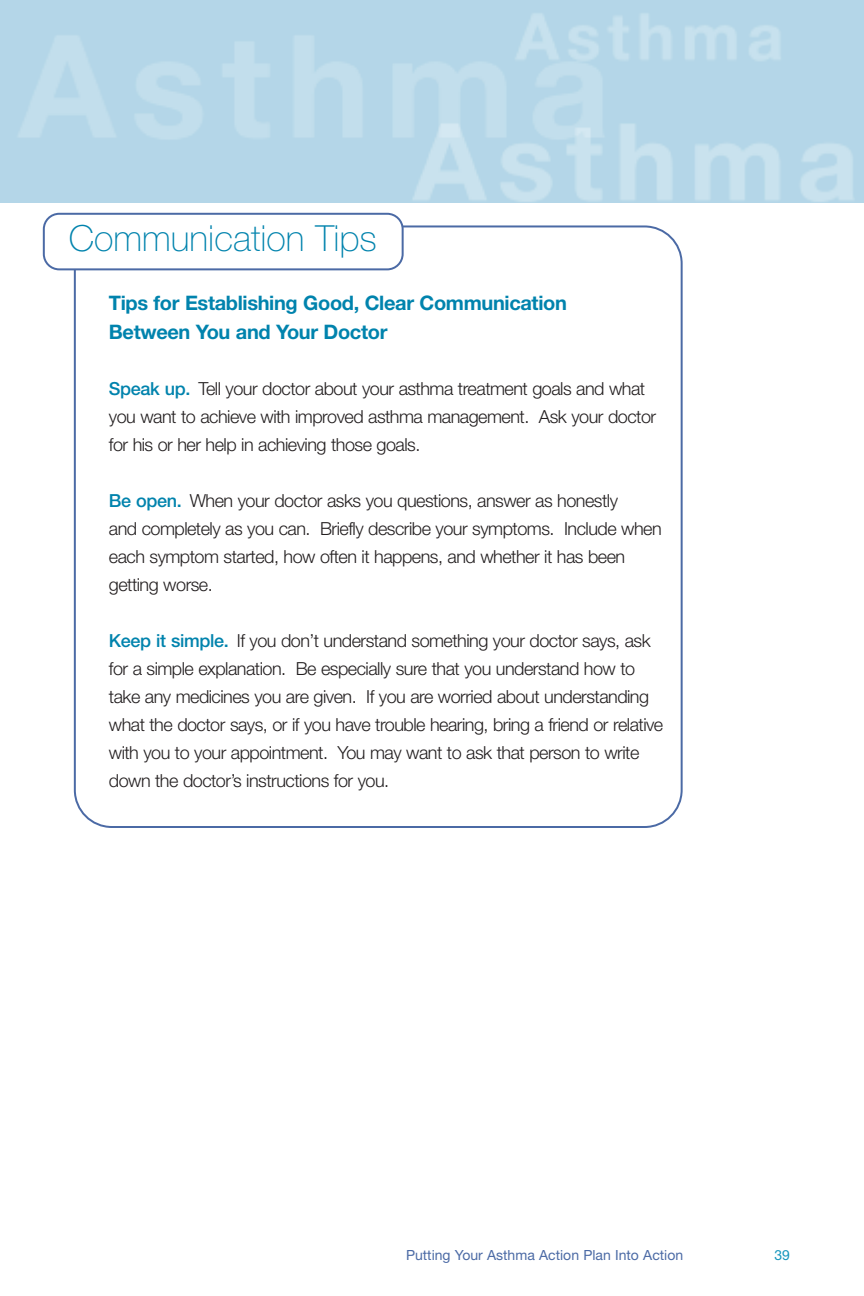
<style>
.page{position:relative;width:864px;height:1296px;background:#fff}
.page>*{position:absolute;margin:0;border:0;box-sizing:border-box;transform-origin:0 0}
.t1{font:100 36px "Helvetica Neue";color:#0083ad}
.t2{font:700 20px/29px "Helvetica Neue";letter-spacing:-.015em;color:#0083ad}
.t3{font:300 18px/28px "Helvetica Neue";letter-spacing:-.03em;color:#231f20}
.t4{font:14px "Helvetica Neue";color:#4b6aa5}
.t5{font:14px "Helvetica Neue";color:#1596bd}
.s1{font-weight:500;color:#0083ad}
</style>
<div class="page">
<svg style="left:74px;top:225px;width:609px;height:603px"></svg>
<svg style="left:43px;top:213px;width:361px;height:57px"></svg>
<h1 class="t1" style="left:69px;top:226px;width:309px">Communication Tips</h1>
<p class="t2" style="left:109px;top:288px;width:460px">Tips for Establishing Good, Clear Communication<br>Between You and Your Doctor</p>
<p class="t3" style="left:109px;top:374px;width:549px"><span class="s1">Speak up.</span> Tell your doctor about your asthma treatment goals and what you want to achieve with improved asthma management. Ask your doctor for his or her help in achieving those goals.</p>
<p class="t3" style="left:109px;top:486px;width:554px"><span class="s1">Be open.</span> When your doctor asks you questions, answer as honestly<br>and completely as you can. Briefly describe your symptoms. Include when each symptom started, how often it happens, and whether it has been getting worse.</p>
<p class="t3" style="left:109px;top:626px;width:556px"><span class="s1">Keep it simple.</span> If you don’t understand something your doctor says, ask for a simple explanation. Be especially sure that you understand how to take any medicines you are given. If you are worried about understanding what the doctor says, or if you have trouble hearing, bring a friend or relative with you to your appointment. You may want to ask that person to write down the doctor’s instructions for you.</p>
<p class="t4" style="left:406px;top:1250px;width:279px">Putting Your Asthma Action Plan Into Action</p>
<p class="t5" style="left:775px;top:1250px;width:17px">39</p>
</div>
